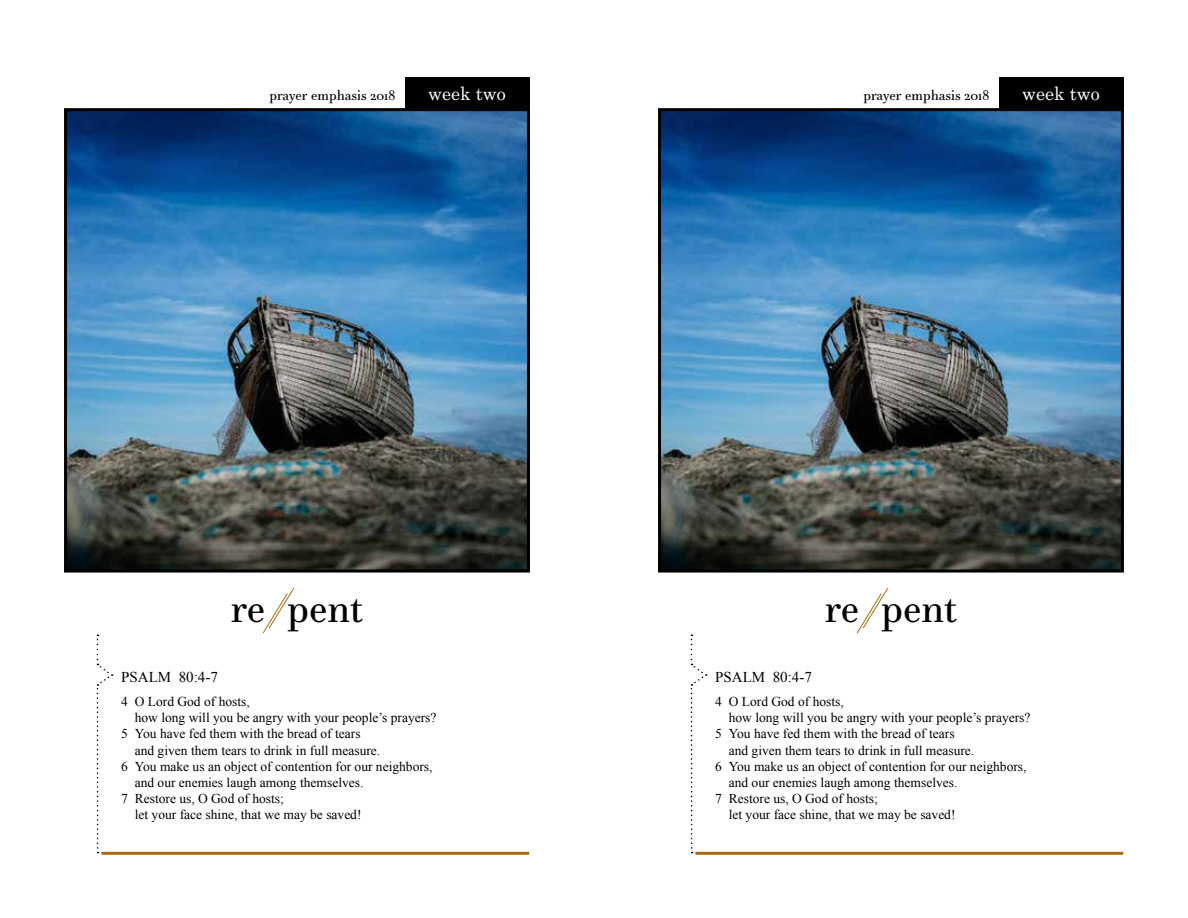
<style>
.page{position:relative;width:1188px;height:918px;background:#fff}
.page>*{position:absolute;margin:0;border:0;box-sizing:border-box;transform-origin:0 0}
.t1{font:39px "Essonnes Text";color:#000}
.t2{font:18px "Century";color:#fff}
.t3{font:15px "Times New Roman";color:#000}
.t4{font:13.5px "Times New Roman";color:#000}
.t5{font:13.5px "Essonnes Text";color:#000}
</style>
<div class="page">
<div style="left:405px;top:77px;width:125px;height:32px;background:#000"></div>
<img style="left:68px;top:112px;width:458px;height:457px">
<div style="left:64px;top:108px;width:466px;height:465px;border:3px solid #000"></div>
<svg style="left:262px;top:588px;width:33px;height:46px"></svg>
<svg style="left:97px;top:635px;width:16px;height:218px"></svg>
<hr style="left:101px;top:852px;width:428px;height:3px;background:#aa6c10">
<div style="left:999px;top:77px;width:125px;height:32px;background:#000"></div>
<img style="left:662px;top:112px;width:458px;height:457px">
<div style="left:658px;top:108px;width:466px;height:465px;border:3px solid #000"></div>
<svg style="left:856px;top:588px;width:33px;height:46px"></svg>
<svg style="left:691px;top:635px;width:16px;height:218px"></svg>
<hr style="left:695px;top:852px;width:428px;height:3px;background:#aa6c10">
<p class="t5" style="left:269px;top:86px;width:127px">prayer emphasis 2018</p>
<h2 class="t2" style="left:428px;top:79px;width:79px">week two</h2>
<p class="t5" style="left:863px;top:86px;width:127px">prayer emphasis 2018</p>
<h2 class="t2" style="left:1022px;top:79px;width:79px">week two</h2>
<h1 class="t1" style="left:231px;top:580px;width:134px">re pent</h1>
<h1 class="t1" style="left:825px;top:580px;width:134px">re pent</h1>
<p class="t3" style="left:121px;top:667px;width:98px">PSALM 80:4-7</p>
<p class="t3" style="left:715px;top:667px;width:98px">PSALM 80:4-7</p>
<p class="t4" style="left:121px;top:692px;width:130px">4 O Lord God of hosts,</p>
<p class="t4" style="left:135px;top:709px;width:303px">how long will you be angry with your people’s prayers?</p>
<p class="t4" style="left:121px;top:725px;width:241px">5 You have fed them with the bread of tears</p>
<p class="t4" style="left:135px;top:741px;width:247px">and given them tears to drink in full measure.</p>
<p class="t4" style="left:121px;top:757px;width:313px">6 You make us an object of contention for our neighbors,</p>
<p class="t4" style="left:135px;top:773px;width:230px">and our enemies laugh among themselves.</p>
<p class="t4" style="left:121px;top:790px;width:164px">7 Restore us, O God of hosts;</p>
<p class="t4" style="left:135px;top:806px;width:228px">let your face shine, that we may be saved!</p>
<p class="t4" style="left:715px;top:692px;width:130px">4 O Lord God of hosts,</p>
<p class="t4" style="left:729px;top:709px;width:303px">how long will you be angry with your people’s prayers?</p>
<p class="t4" style="left:715px;top:725px;width:241px">5 You have fed them with the bread of tears</p>
<p class="t4" style="left:729px;top:741px;width:247px">and given them tears to drink in full measure.</p>
<p class="t4" style="left:715px;top:757px;width:313px">6 You make us an object of contention for our neighbors,</p>
<p class="t4" style="left:729px;top:773px;width:230px">and our enemies laugh among themselves.</p>
<p class="t4" style="left:715px;top:790px;width:164px">7 Restore us, O God of hosts;</p>
<p class="t4" style="left:729px;top:806px;width:228px">let your face shine, that we may be saved!</p>
</div>
